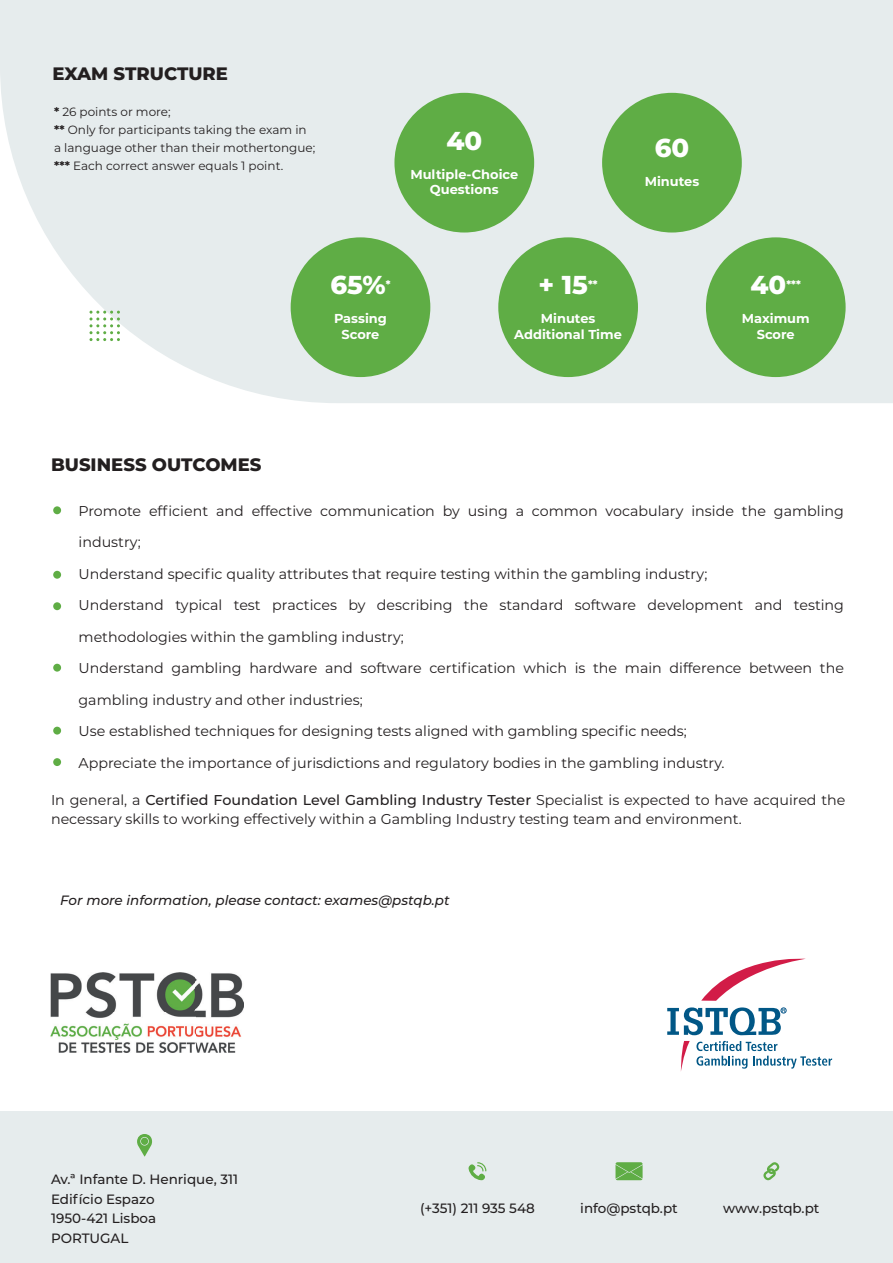
<style>
.page{position:relative;width:893px;height:1263px;background:#fff}
.page>*{position:absolute;margin:0;border:0;box-sizing:border-box;transform-origin:0 0}
.t1{font:800 25.95px "Montserrat";color:#fff}
.t2{font:800 18px "Montserrat";color:#231f20}
.t3{font:14.25px/19.5px "Montserrat";color:#231f20}
.t4{font:500 13.5px/19.5px "Montserrat";color:#231f20}
.t5{font:italic 500 13.5px "Montserrat";color:#231f20}
.t6{font:700 12.9px/15.6px "Montserrat";color:#fff;text-align:center}
.t7{font:12px/18px "Montserrat";color:#231f20}
.t8{font:800 10.5px "Montserrat";color:#fff}
.s1{font-weight:700}
.s2{font-weight:500}
</style>
<div class="page">
<svg style="left:0;top:0;width:893px;height:403px;background:#e7edee"></svg>
<div style="left:394px;top:93px;width:140px;height:139px;background:#5fad45;border-radius:50%"></div>
<div style="left:291px;top:237px;width:139px;height:140px;background:#5fad45;border-radius:50%"></div>
<div style="left:706px;top:237px;width:140px;height:140px;background:#5fad45;border-radius:50%"></div>
<div style="left:602px;top:93px;width:140px;height:139px;background:#5fad45;border-radius:50%"></div>
<div style="left:498px;top:237px;width:140px;height:140px;background:#5fad45;border-radius:50%"></div>
<img style="left:51px;top:973px;width:192px;height:80px">
<svg style="left:667px;top:958px;width:165px;height:113px"></svg>
<div style="left:53px;top:506px;width:8px;height:8px;background:#5fad45;border-radius:50%"></div>
<div style="left:53px;top:571px;width:8px;height:8px;background:#5fad45;border-radius:50%"></div>
<div style="left:53px;top:602px;width:8px;height:8px;background:#5fad45;border-radius:50%"></div>
<div style="left:53px;top:664px;width:8px;height:8px;background:#5fad45;border-radius:50%"></div>
<div style="left:53px;top:727px;width:8px;height:7px;background:#5fad45;border-radius:50%"></div>
<div style="left:53px;top:758px;width:8px;height:8px;background:#5fad45;border-radius:50%"></div>
<div style="left:0;top:1111px;width:893px;height:152px;background:#e6eced"></div>
<svg style="left:615px;top:1162px;width:28px;height:18px"></svg>
<svg style="left:468px;top:1162px;width:18px;height:18px"></svg>
<svg style="left:763px;top:1162px;width:16px;height:18px"></svg>
<svg style="left:137px;top:1134px;width:15px;height:22px"></svg>
<svg style="left:90px;top:311px;width:30px;height:30px"></svg>
<p class="t2" style="left:53px;top:61px;width:177px">EXAM STRUCTURE</p>
<p class="t7" style="left:54px;top:102px;width:263px"><span class="s1">*</span> 26 points or more;<br><span class="s1">**</span> Only for participants taking the exam in a language other than their mothertongue; <span class="s1">***</span> Each correct answer equals 1 point.</p>
<h1 class="t1" style="left:446px;top:121px;width:37px">40</h1>
<p class="t6" style="left:410px;top:166px;width:109px">Multiple-Choice<br>Questions</p>
<h1 class="t1" style="left:655px;top:129px;width:36px">60</h1>
<p class="t6" style="left:645px;top:173px;width:56px">Minutes</p>
<h1 class="t1" style="left:330px;top:266px;width:57px">65%</h1>
<p class="t8" style="left:386px;top:277px;width:6px">*</p>
<p class="t6" style="left:334px;top:310px;width:54px">Passing<br>Score</p>
<h1 class="t1" style="left:538px;top:266px;width:51px">+ 15</h1>
<p class="t8" style="left:588px;top:277px;width:11px">**</p>
<p class="t6" style="left:514px;top:310px;width:109px">Minutes<br>Additional Time</p>
<h1 class="t1" style="left:750px;top:266px;width:37px">40</h1>
<p class="t8" style="left:786px;top:277px;width:16px">***</p>
<p class="t6" style="left:742px;top:310px;width:69px">Maximum<br>Score</p>
<p class="t2" style="left:51px;top:451px;width:212px">BUSINESS OUTCOMES</p>
<p class="t3" style="left:79px;top:500px;width:767px">Promote efficient and effective communication by using a common vocabulary inside the gambling</p>
<p class="t3" style="left:79px;top:532px;width:64px">industry;</p>
<p class="t3" style="left:79px;top:563px;width:630px">Understand specific quality attributes that require testing within the gambling industry;</p>
<p class="t3" style="left:79px;top:595px;width:767px">Understand typical test practices by describing the standard software development and testing</p>
<p class="t3" style="left:79px;top:626px;width:327px">methodologies within the gambling industry;</p>
<p class="t3" style="left:79px;top:658px;width:767px">Understand gambling hardware and software certification which is the main difference between the</p>
<p class="t3" style="left:79px;top:689px;width:286px">gambling industry and other industries;</p>
<p class="t3" style="left:79px;top:721px;width:610px">Use established techniques for designing tests aligned with gambling specific needs;</p>
<p class="t3" style="left:79px;top:752px;width:648px">Appreciate the importance of jurisdictions and regulatory bodies in the gambling industry.</p>
<p class="t3" style="left:51px;top:789px;width:796px">In general, a <span class="s2">Certified Foundation Level Gambling Industry Tester</span> Specialist is expected to have acquired the necessary skills to working effectively within a Gambling Industry testing team and environment.</p>
<p class="t5" style="left:60px;top:891px;width:391px">For more information, please contact: exames@pstqb.pt</p>
<p class="t4" style="left:51px;top:1169px;width:189px">Av.ª Infante D. Henrique, 311<br>Edifício Espazo<br>1950-421 Lisboa<br>PORTUGAL</p>
<p class="t4" style="left:420px;top:1198px;width:116px">(+351) 211 935 548</p>
<p class="t4" style="left:580px;top:1198px;width:99px">info@pstqb.pt</p>
<p class="t4" style="left:723px;top:1198px;width:98px">www.pstqb.pt</p>
</div>
